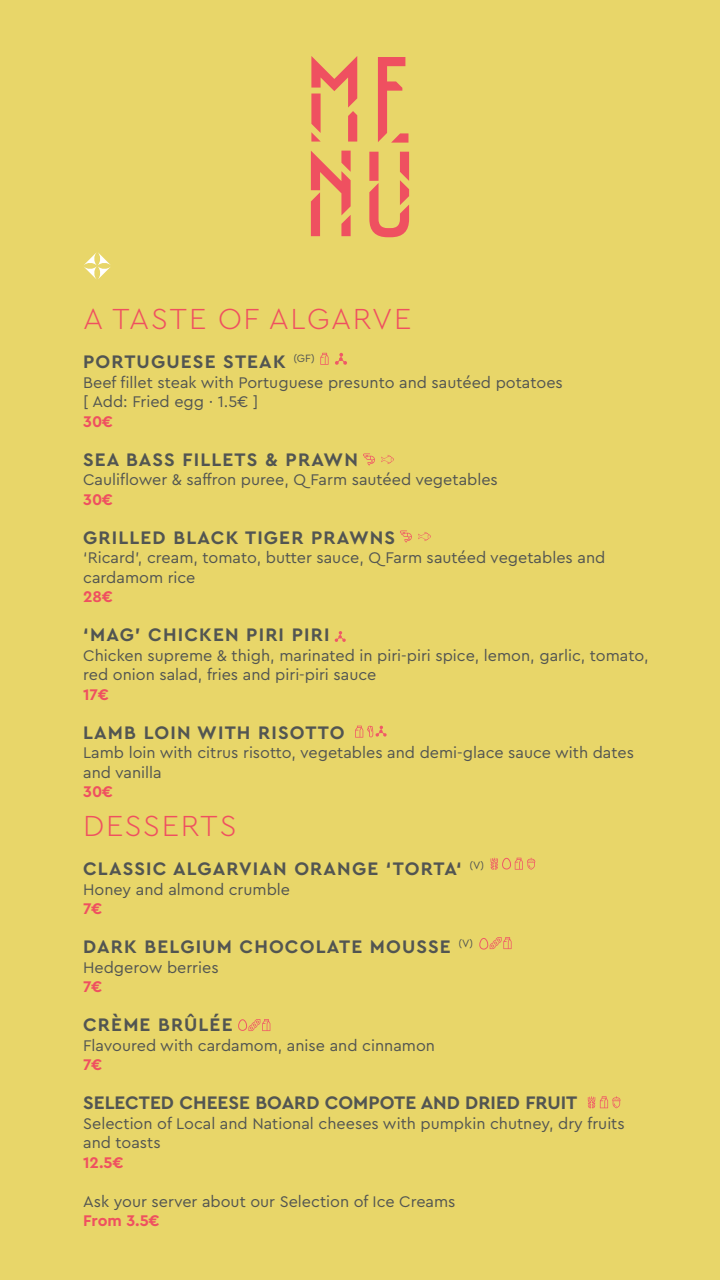
<style>
.page{position:relative;width:720px;height:1280px;background:#e8d669}
.page>*{position:absolute;margin:0;border:0;box-sizing:border-box;transform-origin:0 0}
.t1{font:300 30.45px "Cera Pro";letter-spacing:.055em;color:#ef5060}
.t2{font:700 19px "Cera Pro";letter-spacing:.06em;color:#525552}
.t3{font:700 19px "Cera Pro";color:#525552}
.t4{font:16.15px/19.5px "Cera Pro";color:#525552}
.t5{font:700 16.15px "Cera Pro";color:#ef5060}
</style>
<div class="page">
<svg style="left:378px;top:57px;width:30px;height:86px"></svg>
<svg style="left:369px;top:152px;width:40px;height:85px"></svg>
<svg style="left:311px;top:56px;width:46px;height:86px"></svg>
<svg style="left:311px;top:151px;width:40px;height:85px"></svg>
<svg style="left:84px;top:252px;width:27px;height:27px"></svg>
<svg style="left:83px;top:266px;width:14px;height:14px"></svg>
<svg style="left:320px;top:353px;width:9px;height:12px"></svg>
<svg style="left:335px;top:353px;width:12px;height:12px"></svg>
<svg style="left:363px;top:453px;width:12px;height:12px"></svg>
<svg style="left:381px;top:455px;width:13px;height:9px"></svg>
<svg style="left:400px;top:531px;width:12px;height:11px"></svg>
<svg style="left:418px;top:532px;width:13px;height:9px"></svg>
<svg style="left:334px;top:631px;width:12px;height:11px"></svg>
<svg style="left:355px;top:726px;width:32px;height:12px"></svg>
<svg style="left:490px;top:858px;width:45px;height:12px"></svg>
<svg style="left:479px;top:937px;width:33px;height:13px"></svg>
<svg style="left:238px;top:1019px;width:32px;height:12px"></svg>
<svg style="left:588px;top:1096px;width:33px;height:12px"></svg>
<h1 class="t1" style="left:83px;top:299px;width:330px">A TASTE OF ALGARVE</h1>
<p class="t2" style="left:83px;top:349px;width:233px">PORTUGUESE STEAK <sup>(GF)</sup></p>
<p class="t4" style="left:83px;top:372px;width:481px">Beef fillet steak with Portuguese presunto and sautéed potatoes [ Add: Fried egg · 1.5€ ]</p>
<p class="t5" style="left:83px;top:410px;width:32px">30€</p>
<p class="t2" style="left:83px;top:447px;width:276px">SEA BASS FILLETS &amp; PRAWN</p>
<p class="t4" style="left:83px;top:469px;width:416px">Cauliflower &amp; saffron puree, Q Farm sautéed vegetables</p>
<p class="t5" style="left:83px;top:488px;width:32px">30€</p>
<p class="t2" style="left:83px;top:525px;width:314px">GRILLED BLACK TIGER PRAWNS</p>
<p class="t4" style="left:83px;top:547px;width:524px">‘Ricard’, cream, tomato, butter sauce, Q Farm sautéed vegetables and cardamom rice</p>
<p class="t5" style="left:83px;top:586px;width:31px">28€</p>
<p class="t2" style="left:83px;top:622px;width:248px">‘MAG’ CHICKEN PIRI PIRI</p>
<p class="t4" style="left:83px;top:645px;width:567px">Chicken supreme &amp; thigh, marinated in piri-piri spice, lemon, garlic, tomato, red onion salad, fries and piri-piri sauce</p>
<p class="t5" style="left:83px;top:683px;width:27px">17€</p>
<p class="t2" style="left:83px;top:720px;width:263px">LAMB LOIN WITH RISOTTO</p>
<p class="t4" style="left:83px;top:742px;width:552px">Lamb loin with citrus risotto, vegetables and demi-glace sauce with dates and vanilla</p>
<p class="t5" style="left:83px;top:781px;width:32px">30€</p>
<h1 class="t1" style="left:83px;top:806px;width:155px">DESSERTS</h1>
<p class="t2" style="left:83px;top:856px;width:402px">CLASSIC ALGARVIAN ORANGE ‘TORTA‘ <sup>(V)</sup></p>
<p class="t4" style="left:83px;top:879px;width:208px">Honey and almond crumble</p>
<p class="t5" style="left:83px;top:898px;width:21px">7€</p>
<p class="t2" style="left:83px;top:934px;width:392px">DARK BELGIUM CHOCOLATE MOUSSE <sup>(V)</sup></p>
<p class="t4" style="left:83px;top:957px;width:137px">Hedgerow berries</p>
<p class="t5" style="left:83px;top:976px;width:21px">7€</p>
<p class="t2" style="left:83px;top:1012px;width:151px">CRÈME BRÛLÉE</p>
<p class="t4" style="left:83px;top:1035px;width:353px">Flavoured with cardamom, anise and cinnamon</p>
<p class="t5" style="left:83px;top:1054px;width:21px">7€</p>
<p class="t3" style="left:83px;top:1090px;width:496px">SELECTED CHEESE BOARD COMPOTE AND DRIED FRUIT</p>
<p class="t4" style="left:83px;top:1113px;width:543px">Selection of Local and National cheeses with pumpkin chutney, dry fruits and toasts</p>
<p class="t5" style="left:83px;top:1151px;width:42px">12.5€</p>
<p class="t4" style="left:83px;top:1191px;width:374px">Ask your server about our Selection of Ice Creams</p>
<p class="t5" style="left:83px;top:1210px;width:78px">From 3.5€</p>
</div>
